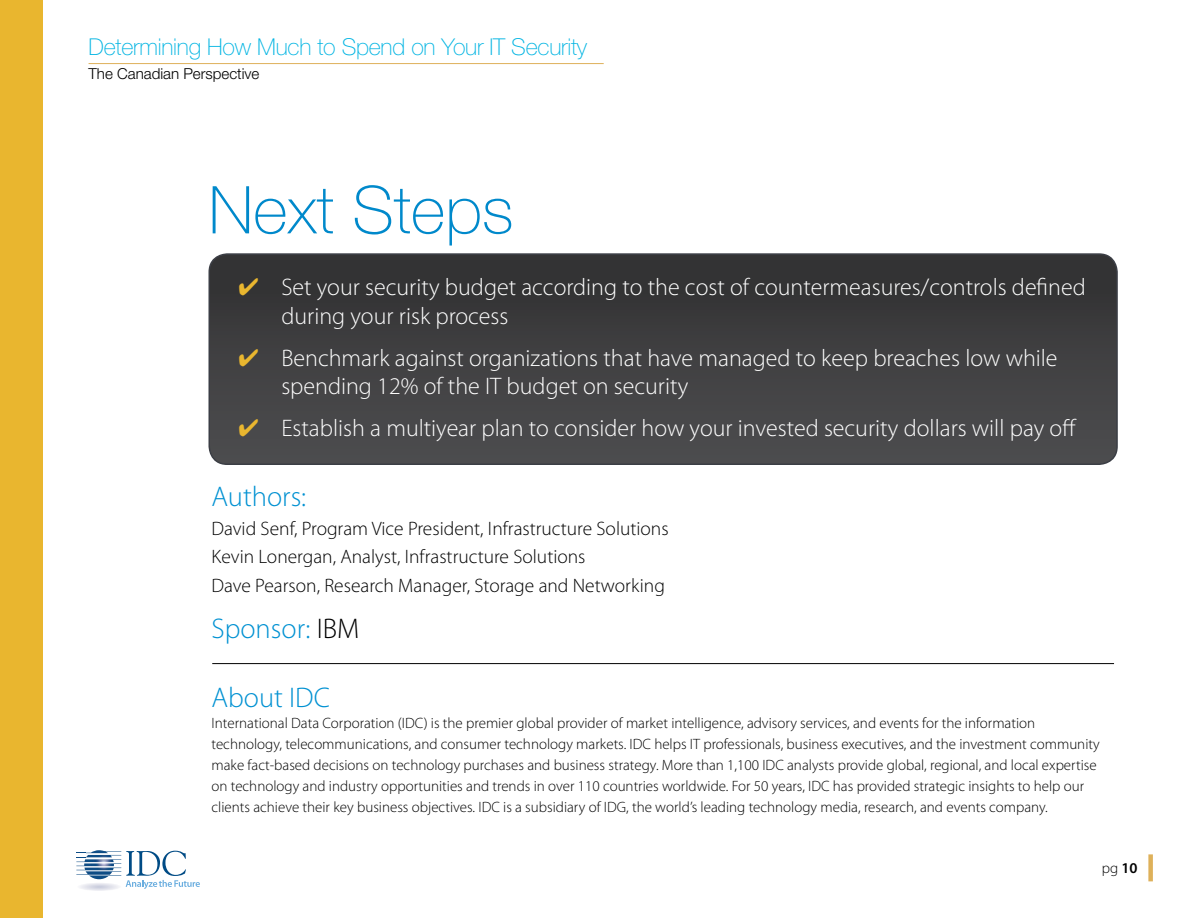
<style>
.page{position:relative;width:1188px;height:918px;background:#fff}
.page>*{position:absolute;margin:0;border:0;box-sizing:border-box;transform-origin:0 0}
.t1{font:100 66px "Helvetica Neue";color:#0089cb}
.t2{font:300 28.5px "Myriad Pro";color:#0091d2}
.t3{font:300 24px/28.5px "Myriad Pro";color:#fff}
.t4{font:100 23.25px "Helvetica Neue";letter-spacing:-.01em;color:#00b4e2}
.t5{font:300 19.5px/28.5px "Myriad Pro";color:#000}
.t6{font:300 15.15px "Helvetica Neue";color:#000}
.t7{font:300 15px/21px "Myriad Pro";color:#000}
.s1{color:#e9b62f}
.s2{color:#000}
.s3{font-weight:600}
</style>
<div class="page">
<svg style="left:76px;top:851px;width:124px;height:40px"></svg>
<div style="left:1148px;top:854px;width:5px;height:27px;background:#deb15a"></div>
<div style="left:0;top:0;width:44px;height:918px;background:#e9b62f"></div>
<hr style="left:89px;top:63px;width:515px;height:1px;background:#deb15a">
<svg style="left:211px;top:254px;width:906px;height:210px;background:#3f3f40"></svg>
<div style="left:208px;top:253px;width:910px;height:212px;border:2px solid #3b3e45;border-radius:18px"></div>
<hr style="left:212px;top:663px;width:902px;height:1px;background:#000">
<h3 class="t4" style="left:89px;top:33px;width:500px">Determining How Much to Spend on Your IT Security</h3>
<p class="t6" style="left:89px;top:65px;width:172px">The Canadian Perspective</p>
<p class="t1" style="left:208px;top:172px;width:307px">Next Steps</p>
<p class="t3" style="left:281px;top:273px;width:806px;text-indent:-43px"><span class="s1">✔</span> Set your security budget according to the cost of countermeasures/controls defined during your risk process</p>
<p class="t3" style="left:281px;top:343px;width:778px;text-indent:-43px"><span class="s1">✔</span> Benchmark against organizations that have managed to keep breaches low while spending 12% of the IT budget on security</p>
<p class="t3" style="left:239px;top:414px;width:840px"><span class="s1">✔</span> Establish a multiyear plan to consider how your invested security dollars will pay off</p>
<p class="t2" style="left:212px;top:480px;width:96px">Authors:</p>
<p class="t5" style="left:212px;top:514px;width:459px">David Senf, Program Vice President, Infrastructure Solutions<br>Kevin Lonergan, Analyst, Infrastructure Solutions<br>Dave Pearson, Research Manager, Storage and Networking</p>
<p class="t2" style="left:212px;top:612px;width:149px">Sponsor: <span class="s2">IBM</span></p>
<p class="t2" style="left:212px;top:680px;width:120px">About IDC</p>
<p class="t7" style="left:212px;top:712px;width:890px">International Data Corporation (IDC) is the premier global provider of market intelligence, advisory services, and events for the information technology, telecommunications, and consumer technology markets. IDC helps IT professionals, business executives, and the investment community make fact-based decisions on technology purchases and business strategy. More than 1,100 IDC analysts provide global, regional, and local expertise on technology and industry opportunities and trends in over 110 countries worldwide. For 50 years, IDC has provided strategic insights to help our clients achieve their key business objectives. IDC is a subsidiary of IDG, the world’s leading technology media, research, and events company.</p>
<p class="t7" style="left:1102px;top:858px;width:37px">pg <span class="s3">10</span></p>
</div>
